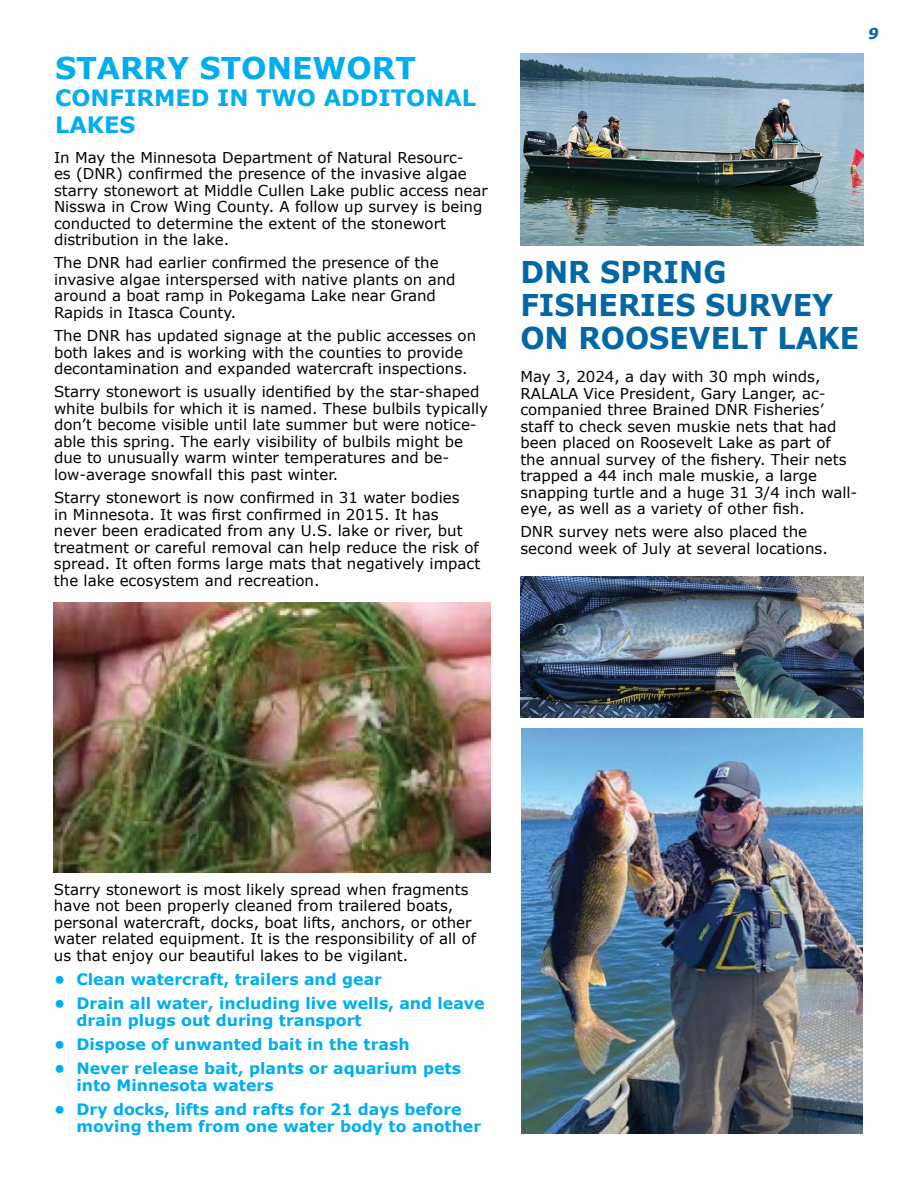
<style>
.page{position:relative;width:918px;height:1188px;background:#fff}
.page>*{position:absolute;margin:0;border:0;box-sizing:border-box;transform-origin:0 0}
.t1{font:700 30px/33px "Verdana";color:#0367a5;scale:.95 1}
.t2{font:700 30px "Verdana";color:#00aeef}
.t3{font:700 22.5px/27px "Verdana";color:#00aeef}
.t4{font:700 15.75px/17.2px "Verdana";color:#00aeef}
.t5{font:15px/16.5px "Verdana";color:#000}
.t6{font:italic 700 15px "Verdana";color:#0367a5}
</style>
<div class="page">
<img style="left:520px;top:576px;width:344px;height:141px">
<img style="left:522px;top:728px;width:340px;height:406px">
<img style="left:520px;top:54px;width:344px;height:192px">
<img style="left:54px;top:603px;width:437px;height:270px">
<h1 class="t2" style="left:55px;top:49px;width:362px">STARRY STONEWORT</h1>
<h2 class="t3" style="left:55px;top:85px;width:423px">CONFIRMED IN TWO ADDITONAL<br>LAKES</h2>
<p class="t5" style="left:54px;top:149px;width:435px">In May the Minnesota Department of Natural Resourc-<br>es (DNR) confirmed the presence of the invasive algae starry stonewort at Middle Cullen Lake public access near Nisswa in Crow Wing County. A follow up survey is being conducted to determine the extent of the stonewort distribution in the lake.</p>
<p class="t5" style="left:54px;top:255px;width:403px">The DNR had earlier confirmed the presence of the invasive algae interspersed with native plants on and around a boat ramp in Pokegama Lake near Grand Rapids in Itasca County.</p>
<p class="t5" style="left:54px;top:328px;width:424px">The DNR has updated signage at the public accesses on both lakes and is working with the counties to provide decontamination and expanded watercraft inspections.</p>
<p class="t5" style="left:54px;top:384px;width:436px">Starry stonewort is usually identified by the star-shaped white bulbils for which it is named. These bulbils typically don’t become visible until late summer but were notice&shy;able this spring. The early visibility of bulbils might be due to unusually warm winter temperatures and be&shy;low-average snowfall this past winter.</p>
<p class="t5" style="left:54px;top:490px;width:428px">Starry stonewort is now confirmed in 31 water bodies<br>in Minnesota. It was first confirmed in 2015. It has never been eradicated from any U.S. lake or river, but treatment or careful removal can help reduce the risk of spread. It often forms large mats that negatively impact the lake ecosystem and recreation.</p>
<p class="t6" style="left:868px;top:24px;width:12px">9</p>
<h1 class="t1" style="left:520px;top:255px;width:358px">DNR SPRING<br>FISHERIES SURVEY<br>ON ROOSEVELT LAKE</h1>
<p class="t5" style="left:520px;top:369px;width:339px">May 3, 2024, a day with 30 mph winds, RALALA Vice President, Gary Langer, ac&shy;companied three Brained DNR Fisheries’ staff to check seven muskie nets that had been placed on Roosevelt Lake as part of the annual survey of the fishery. Their nets trapped a 44 inch male muskie, a large snapping turtle and a huge 31 3/4 inch wall&shy;eye, as well as a variety of other fish.</p>
<p class="t5" style="left:520px;top:524px;width:309px">DNR survey nets were also placed the second week of July at several locations.</p>
<p class="t5" style="left:54px;top:881px;width:424px">Starry stonewort is most likely spread when fragments have not been properly cleaned from trailered boats, personal watercraft, docks, boat lifts, anchors, or other water related equipment. It is the responsibility of all of us that enjoy our beautiful lakes to be vigilant.</p>
<p class="t4" style="left:54px;top:970px;width:330px">• Clean watercraft, trailers and gear</p>
<p class="t4" style="left:77px;top:994px;width:410px;text-indent:-23px">• Drain all water, including live wells, and leave drain plugs out during transport</p>
<p class="t4" style="left:54px;top:1036px;width:357px">• Dispose of unwanted bait in the trash</p>
<p class="t4" style="left:77px;top:1060px;width:386px;text-indent:-23px">• Never release bait, plants or aquarium pets into Minnesota waters</p>
<p class="t4" style="left:77px;top:1101px;width:406px;text-indent:-23px">• Dry docks, lifts and rafts for 21 days before moving them from one water body to another</p>
</div>
